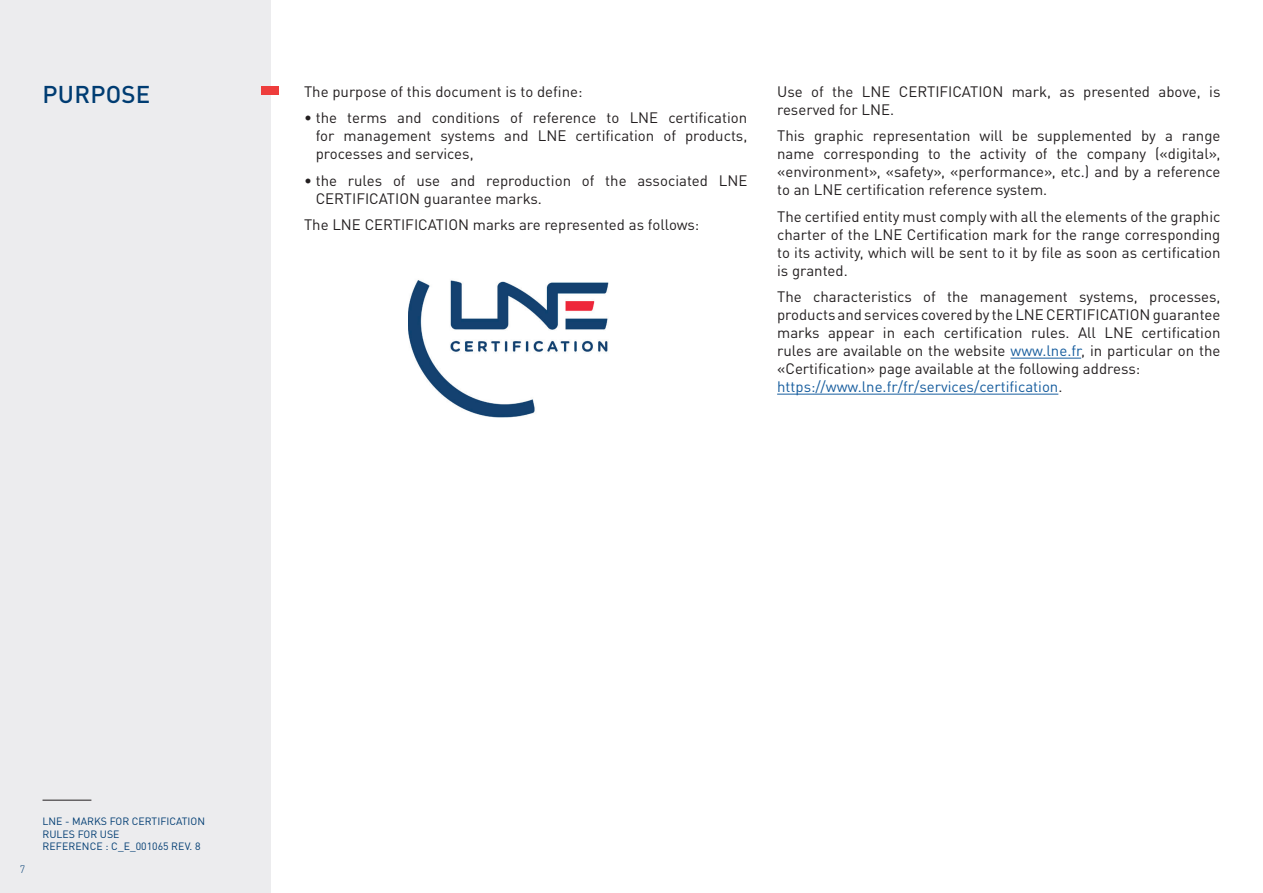
<style>
.page{position:relative;width:1263px;height:893px;background:#fff}
.page>*{position:absolute;margin:0;border:0;box-sizing:border-box;transform-origin:0 0}
._01_titre_page{font:500 24px "DINOT";letter-spacing:.01em;color:#003c72}
._01_texte_courant{font:15px/18px "DINOT";color:#231f20;text-align:justify}
._01_texte_courant-2{font:15px "DINOT";color:#175d9e}
.t1{font:10.5px "DINOT";color:#003c72}
.t2{font:300 10.5px "DINOT";color:#003c72}
.s1{color:#175d9e}
.s2{color:#231f20}
</style>
<div class="page">
<img style="left:408px;top:280px;width:201px;height:137px">
<div style="left:0;top:0;width:270px;height:893px;background:#ececee"></div>
<hr style="left:43px;top:800px;width:48px;height:1px;background:#231f20">
<hr style="left:1010px;top:358px;width:71px;height:1px;background:#175d9e">
<hr style="left:777px;top:394px;width:281px;height:1px;background:#175d9e">
<div style="left:262px;top:86px;width:17px;height:9px;background:#ee3d3c"></div>
<p class="_01_titre_page" style="left:43px;top:79px;width:109px">PURPOSE</p>
<p class="_01_texte_courant" style="left:304px;top:82px;width:280px">The purpose of this document is to define:</p>
<p class="_01_texte_courant" style="left:316px;top:108px;width:433px;text-indent:-12px">• the terms and conditions of reference to LNE certification for management systems and LNE certification of products, processes and services,</p>
<p class="_01_texte_courant" style="left:316px;top:171px;width:433px;text-indent:-12px">• the rules of use and reproduction of the associated LNE<br>CERTIFICATION guarantee marks.</p>
<p class="_01_texte_courant" style="left:304px;top:215px;width:397px">The LNE CERTIFICATION marks are represented as follows:</p>
<p class="_01_texte_courant" style="left:777px;top:82px;width:445px">Use of the LNE CERTIFICATION mark, as presented above, is reserved for LNE.</p>
<p class="_01_texte_courant" style="left:777px;top:126px;width:445px">This graphic representation will be supplemented by a range name corresponding to the activity of the company («digital», «environment», «safety», «performance», etc.) and by a reference to an LNE certification reference system.</p>
<p class="_01_texte_courant" style="left:777px;top:207px;width:445px">The certified entity must comply with all the elements of the graphic charter of the LNE Certification mark for the range corresponding to its activity, which will be sent to it by file as soon as certification is granted.</p>
<p class="_01_texte_courant" style="left:777px;top:287px;width:445px">The characteristics of the management systems, processes, products and services covered by the LNE CERTIFICATION guarantee marks appear in each certification rules. All LNE certification rules are available on the website <span class="s1">www.lne.fr</span>, in particular on the «Certification» page available at the following address:</p>
<p class="_01_texte_courant-2" style="left:777px;top:377px;width:287px">https://www.lne.fr/fr/services/certification<span class="s2">.</span></p>
<p class="t2" style="left:20px;top:863px;width:7px">7</p>
<p class="t1" style="left:43px;top:815px;width:164px">LNE - MARKS FOR CERTIFICATION</p>
<p class="t1" style="left:43px;top:827px;width:79px">RULES FOR USE</p>
<p class="t1" style="left:43px;top:840px;width:159px">REFERENCE : C_E_001065 REV. 8</p>
</div>
